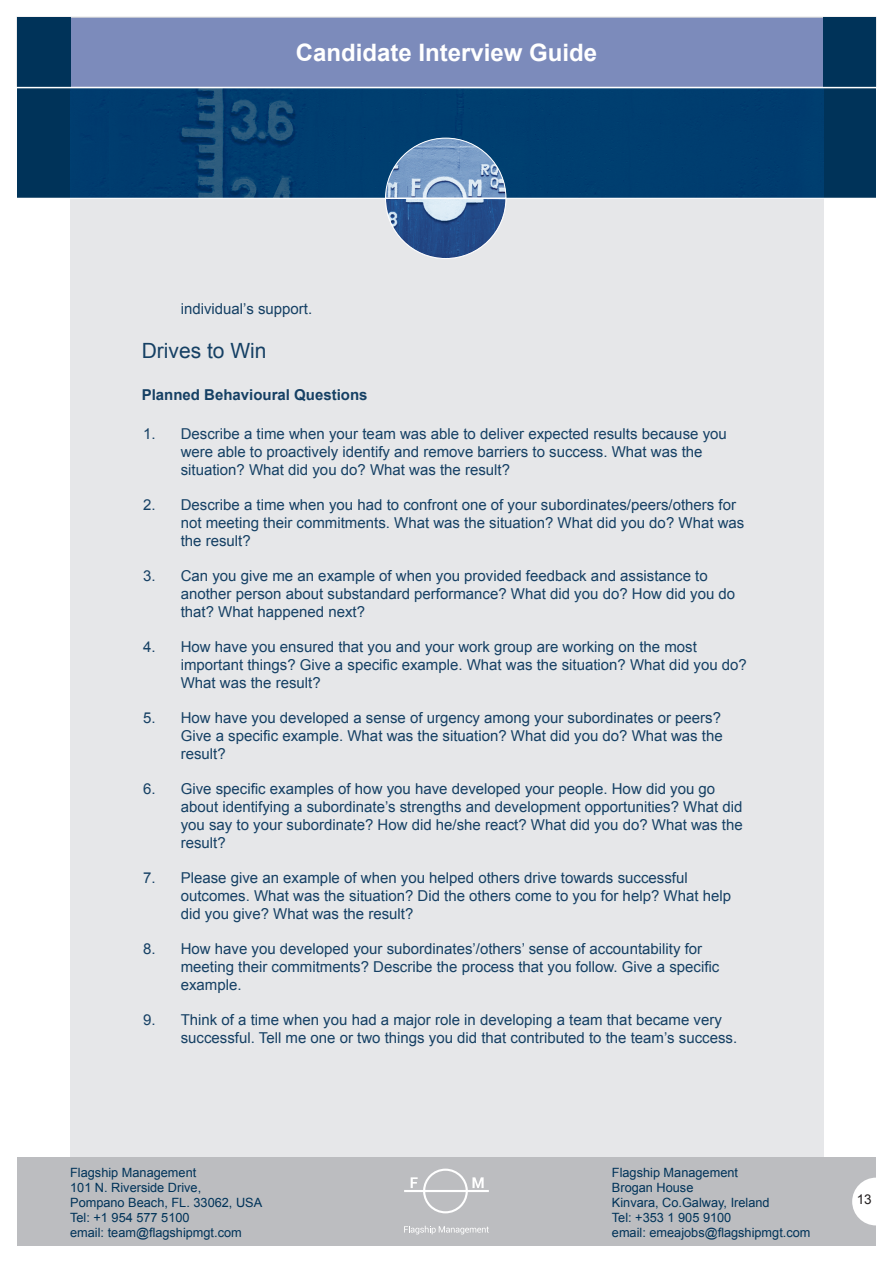
<style>
.page{position:relative;width:893px;height:1263px;background:#fff}
.page>*{position:absolute;margin:0;border:0;box-sizing:border-box;transform-origin:0 0}
.t1{font:700 24px "Arial";color:#fff}
.t2{font:21px "Arial";color:#154064}
.t3{font:15px/18px "Arial";color:#154064}
.t4{font:700 15px "Arial";color:#154064}
.t5{font:13.5px "Arial";color:#231f20}
.t6{font:12.75px/15px "Arial";color:#003359}
</style>
<div class="page">
<div style="left:70px;top:172px;width:753px;height:997px;background:#e6e7e9"></div>
<div style="left:17px;top:88px;width:859px;height:110px;background:#003359"></div>
<img style="left:70px;top:88px;width:753px;height:110px">
<svg style="left:385px;top:137px;width:122px;height:122px"></svg>
<hr style="left:0;top:198px;width:893px;height:1px;background:#fff">
<div style="left:17px;top:17px;width:859px;height:70px;background:#7c8bbb;border:1px solid #bcbdc0"></div>
<div style="left:17px;top:17px;width:53px;height:70px;background:#003359"></div>
<div style="left:823px;top:17px;width:53px;height:70px;background:#003359"></div>
<div style="left:17px;top:1157px;width:859px;height:89px;background:#bcbdc0"></div>
<svg style="left:404px;top:1226px;width:85px;height:8px"></svg>
<svg style="left:404px;top:1168px;width:85px;height:45px"></svg>
<svg style="left:852px;top:1177px;width:24px;height:48px"></svg>
<h1 class="t1" style="left:296px;top:37px;width:303px">Candidate Interview Guide</h1>
<p class="t3" style="left:181px;top:299px;width:133px">individual’s support.</p>
<h2 class="t2" style="left:142px;top:336px;width:126px">Drives to Win</h2>
<p class="t4" style="left:142px;top:385px;width:227px">Planned Behavioural Questions</p>
<p class="t3" style="left:181px;top:425px;width:548px;text-indent:-38px">1. Describe a time when your team was able to deliver expected results because you were able to proactively identify and remove barriers to success. What was the situation? What did you do? What was the result?</p>
<p class="t3" style="left:181px;top:496px;width:565px;text-indent:-38px">2. Describe a time when you had to confront one of your subordinates/peers/others for not meeting their commitments. What was the situation? What did you do? What was the result?</p>
<p class="t3" style="left:181px;top:567px;width:556px;text-indent:-38px">3. Can you give me an example of when you provided feedback and assistance to another person about substandard performance? What did you do? How did you do that? What happened next?</p>
<p class="t3" style="left:181px;top:638px;width:568px;text-indent:-38px">4. How have you ensured that you and your work group are working on the most important things? Give a specific example. What was the situation? What did you do?<br>What was the result?</p>
<p class="t3" style="left:181px;top:709px;width:543px;text-align:justify;text-indent:-38px">5. How have you developed a sense of urgency among your subordinates or peers?<br>Give a specific example. What was the situation? What did you do? What was the result?</p>
<p class="t3" style="left:181px;top:780px;width:563px;text-indent:-38px">6. Give specific examples of how you have developed your people. How did you go about identifying a subordinate’s strengths and development opportunities? What did you say to your subordinate? How did he/she react? What did you do? What was the result?</p>
<p class="t3" style="left:181px;top:869px;width:552px;text-indent:-38px">7. Please give an example of when you helped others drive towards successful outcomes. What was the situation? Did the others come to you for help? What help did you give? What was the result?</p>
<p class="t3" style="left:181px;top:940px;width:540px;text-indent:-38px">8. How have you developed your subordinates’/others’ sense of accountability for meeting their commitments? Describe the process that you follow. Give a specific example.</p>
<p class="t3" style="left:181px;top:1011px;width:558px;text-indent:-38px">9. Think of a time when you had a major role in developing a team that became very successful. Tell me one or two things you did that contributed to the team’s success.</p>
<p class="t6" style="left:70px;top:1165px;width:194px">Flagship Management<br>101 N. Riverside Drive,<br>Pompano Beach, FL. 33062, USA<br>Tel: +1 954 577 5100<br>email: team@flagshipmgt.com</p>
<p class="t6" style="left:612px;top:1165px;width:200px">Flagship Management<br>Brogan House<br>Kinvara, Co.Galway, Ireland<br>Tel: +353 1 905 9100<br>email: emeajobs@flagshipmgt.com</p>
<p class="t5" style="left:857px;top:1191px;width:17px">13</p>
</div>
